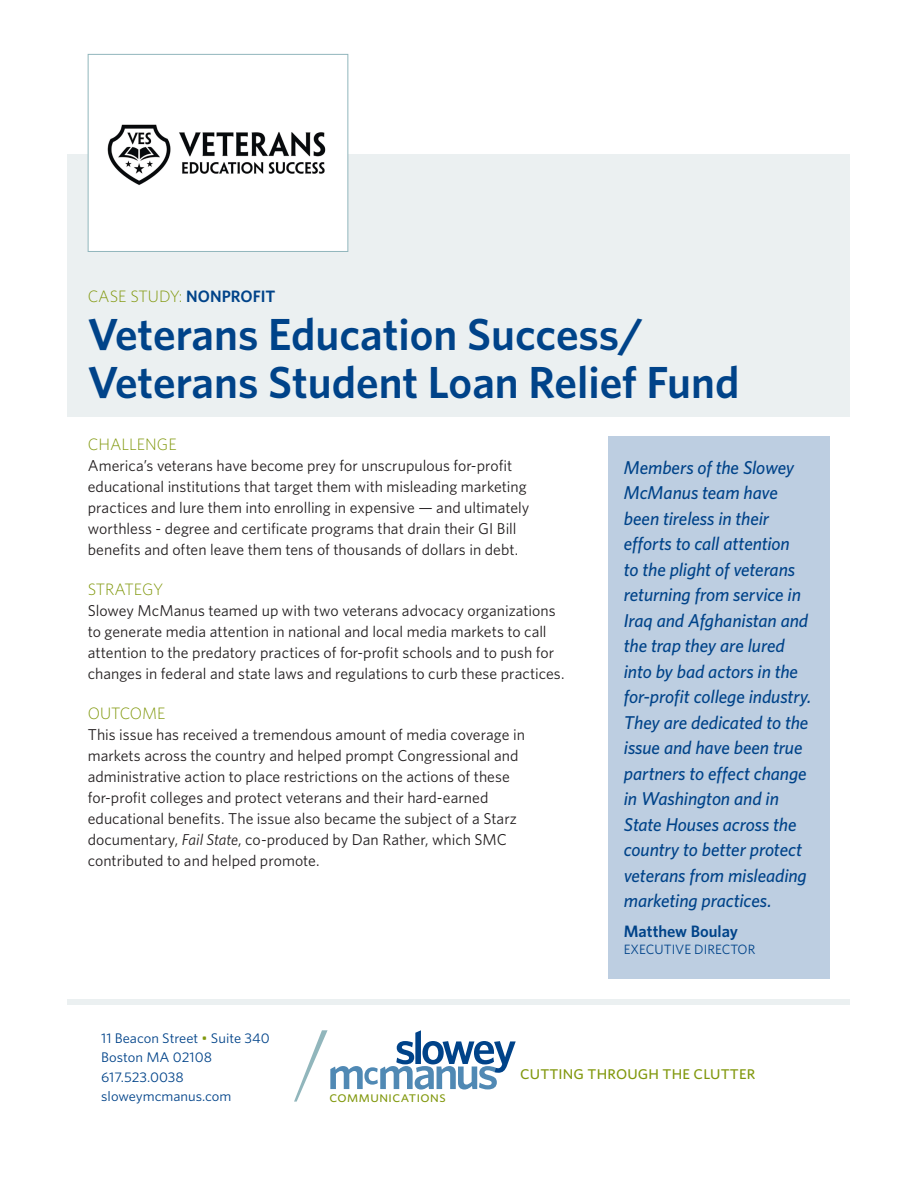
<style>
.page{position:relative;width:918px;height:1188px;background:#fff}
.page>*{position:absolute;margin:0;border:0;box-sizing:border-box;transform-origin:0 0}
.t1{font:600 45px/48px "Whitney";color:#004389}
.testimonial{font:italic 500 18.6px/25.5px "Whitney";letter-spacing:-.005em;color:#004389}
.subhd1{font:300 16.5px "Whitney";color:#81980d}
.testimonial_name{font:600 16.5px "Whitney";color:#004389}
.btxt{font:15.75px/21px "Whitney";color:#231f20}
.t2{font:500 14.1px "Whitney";letter-spacing:.01em;color:#81980d;scale:1.06 1}
.t3{font:13.95px/19.5px "Whitney";color:#004389;scale:1.04 1}
.testimonial_title{font:13.5px "Whitney";color:#004389}
.t4{font:500 11.1px "Whitney";letter-spacing:.045em;color:#81980d;scale:1.11 1}
.s1{font-weight:600;color:#004389}
.s2{font-style:italic}
.s3{color:#81980d}
</style>
<div class="page">
<div style="left:68px;top:999px;width:782px;height:5px;background:#ebf0f1"></div>
<svg style="left:294px;top:1030px;width:222px;height:72px"></svg>
<div style="left:68px;top:154px;width:782px;height:263px;background:#ebf0f1"></div>
<div style="left:609px;top:436px;width:221px;height:543px;background:#bdcee1"></div>
<div style="left:88px;top:54px;width:260px;height:197px;background:#fff"></div>
<img style="left:107px;top:124px;width:219px;height:61px">
<div style="left:88px;top:54px;width:260px;height:198px;border:1px solid #91b6bc"></div>
<p class="subhd1" style="left:88px;top:285px;width:189px">CASE STUDY: <span class="s1">NONPROFIT</span></p>
<p class="t1" style="left:88px;top:310px;width:653px">Veterans Education Success/<br>Veterans Student Loan Relief Fund</p>
<p class="subhd1" style="left:88px;top:433px;width:90px">CHALLENGE</p>
<p class="btxt" style="left:88px;top:454px;width:443px">America’s veterans have become prey for unscrupulous for-profit educational institutions that target them with misleading marketing practices and lure them into enrolling in expensive — and ultimately worthless - degree and certificate programs that drain their GI Bill benefits and often leave them tens of thousands of dollars in debt.</p>
<p class="subhd1" style="left:88px;top:578px;width:77px">STRATEGY</p>
<p class="btxt" style="left:88px;top:599px;width:478px">Slowey McManus teamed up with two veterans advocacy organizations to generate media attention in national and local media markets to call attention to the predatory practices of for-profit schools and to push for changes in federal and state laws and regulations to curb these practices.</p>
<p class="subhd1" style="left:88px;top:702px;width:79px">OUTCOME</p>
<p class="btxt" style="left:88px;top:723px;width:439px">This issue has received a tremendous amount of media coverage in markets across the country and helped prompt Congressional and administrative action to place restrictions on the actions of these for-profit colleges and protect veterans and their hard-earned educational benefits. The issue also became the subject of a Starz documentary, <span class="s2">Fail State</span>, co-produced by Dan Rather, which SMC contributed to and helped promote.</p>
<p class="testimonial" style="left:624px;top:454px;width:189px">Members of the Slowey<br>McManus team have been tireless in their efforts to call attention<br>to the plight of veterans returning from service in<br>Iraq and Afghanistan and the trap they are lured into by bad actors in the for-profit college industry.<br>They are dedicated to the issue and have been true partners to effect change in Washington and in<br>State Houses across the country to better protect veterans from misleading marketing practices.</p>
<p class="testimonial_name" style="left:624px;top:921px;width:116px">Matthew Boulay</p>
<p class="testimonial_title" style="left:624px;top:940px;width:133px">EXECUTIVE DIRECTOR</p>
<p class="t3" style="left:101px;top:1028px;width:164px">11 Beacon Street <span class="s3">•</span> Suite 340<br>Boston MA 02108<br>617.523.0038 sloweymcmanus.com</p>
<p class="t4" style="left:329px;top:1090px;width:106px">COMMUNICATIONS</p>
<p class="t2" style="left:520px;top:1065px;width:223px">CUTTING THROUGH THE CLUTTER</p>
</div>
